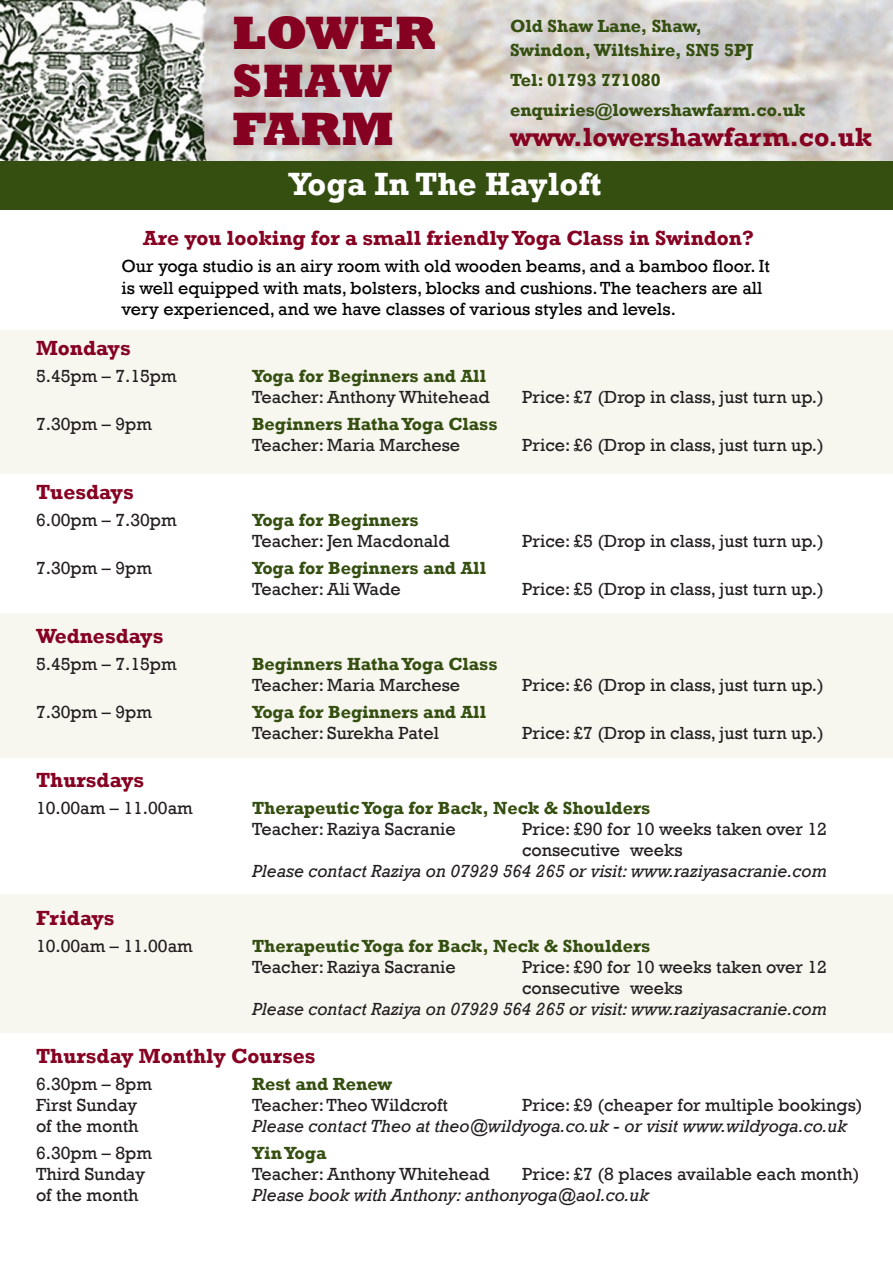
<style>
.page{position:relative;width:893px;height:1263px;background:#fff}
.page>*{position:absolute;margin:0;border:0;box-sizing:border-box;transform-origin:0 0}
.t1{font:800 48px/48px "Rockwell";color:#860022}
.t2{font:700 33px "Rockwell";color:#fff}
.t3{font:700 27px "Rockwell";color:#860022}
.t4{font:700 21px "Rockwell";color:#860022}
.t5{font:18px/21px "Rockwell";color:#231f20}
.t6{font:700 18px/24px "Rockwell";color:#354f11}
.t7{font:italic 18px "Rockwell";color:#231f20}
.t8{font:18px/21.6px "Rockwell";color:#000}
</style>
<div class="page">
<div style="left:0;top:330px;width:893px;height:143px;background:#f7f7f0"></div>
<div style="left:0;top:614px;width:893px;height:144px;background:#f7f7f0"></div>
<div style="left:0;top:894px;width:893px;height:139px;background:#f7f7f0"></div>
<img style="left:0;top:0;width:893px;height:161px">
<div style="left:0;top:161px;width:893px;height:49px;background:#354f11"></div>
<h1 class="t1" style="left:233px;top:10px;width:205px">LOWER<br>SHAW<br>FARM</h1>
<h2 class="t2" style="left:289px;top:164px;width:314px">Yoga In The Hayloft</h2>
<p class="t6" style="left:510px;top:14px;width:245px">Old Shaw Lane, Shaw,<br>Swindon, Wiltshire, SN5 5PJ</p>
<p class="t6" style="left:510px;top:65px;width:297px;line-height:30px">Tel: 01793 771080 enquiries@lowershawfarm.co.uk</p>
<h3 class="t3" style="left:510px;top:120px;width:364px">www.lowershawfarm.co.uk</h3>
<p class="t4" style="left:143px;top:225px;width:612px">Are you looking for a small friendly Yoga Class in Swindon?</p>
<p class="t8" style="left:122px;top:256px;width:650px">Our yoga studio is an airy room with old wooden beams, and a bamboo floor. It is well equipped with mats, bolsters, blocks and cushions. The teachers are all very experienced, and we have classes of various styles and levels.</p>
<p class="t4" style="left:36px;top:335px;width:96px">Mondays</p>
<p class="t5" style="left:36px;top:366px;width:142px">5.45pm – 7.15pm</p>
<p class="t6" style="left:252px;top:364px;width:236px">Yoga for Beginners and All</p>
<p class="t5" style="left:252px;top:387px;width:239px">Teacher: Anthony Whitehead</p>
<p class="t5" style="left:522px;top:387px;width:303px">Price: £7 (Drop in class, just turn up.)</p>
<p class="t5" style="left:36px;top:414px;width:117px">7.30pm – 9pm</p>
<p class="t6" style="left:252px;top:412px;width:247px">Beginners Hatha Yoga Class</p>
<p class="t5" style="left:252px;top:435px;width:210px">Teacher: Maria Marchese</p>
<p class="t5" style="left:522px;top:435px;width:303px">Price: £6 (Drop in class, just turn up.)</p>
<p class="t4" style="left:36px;top:479px;width:99px">Tuesdays</p>
<p class="t5" style="left:36px;top:510px;width:142px">6.00pm – 7.30pm</p>
<p class="t6" style="left:252px;top:508px;width:168px">Yoga for Beginners</p>
<p class="t5" style="left:252px;top:531px;width:199px">Teacher: Jen Macdonald</p>
<p class="t5" style="left:522px;top:531px;width:303px">Price: £5 (Drop in class, just turn up.)</p>
<p class="t5" style="left:36px;top:558px;width:117px">7.30pm – 9pm</p>
<p class="t6" style="left:252px;top:556px;width:236px">Yoga for Beginners and All</p>
<p class="t5" style="left:252px;top:579px;width:150px">Teacher: Ali Wade</p>
<p class="t5" style="left:522px;top:579px;width:303px">Price: £5 (Drop in class, just turn up.)</p>
<p class="t4" style="left:36px;top:623px;width:129px">Wednesdays</p>
<p class="t5" style="left:36px;top:654px;width:142px">5.45pm – 7.15pm</p>
<p class="t6" style="left:252px;top:652px;width:247px">Beginners Hatha Yoga Class</p>
<p class="t5" style="left:252px;top:675px;width:210px">Teacher: Maria Marchese</p>
<p class="t5" style="left:522px;top:675px;width:303px">Price: £6 (Drop in class, just turn up.)</p>
<p class="t5" style="left:36px;top:702px;width:117px">7.30pm – 9pm</p>
<p class="t6" style="left:252px;top:700px;width:236px">Yoga for Beginners and All</p>
<p class="t5" style="left:252px;top:723px;width:188px">Teacher: Surekha Patel</p>
<p class="t5" style="left:522px;top:723px;width:303px">Price: £7 (Drop in class, just turn up.)</p>
<p class="t4" style="left:36px;top:767px;width:110px">Thursdays</p>
<p class="t5" style="left:36px;top:798px;width:158px">10.00am – 11.00am</p>
<p class="t6" style="left:252px;top:796px;width:400px">Therapeutic Yoga for Back, Neck &amp; Shoulders</p>
<p class="t5" style="left:252px;top:819px;width:205px">Teacher: Raziya Sacranie</p>
<p class="t5" style="left:522px;top:819px;width:306px">Price: £90 for 10 weeks taken over 12 consecutive weeks</p>
<p class="t7" style="left:252px;top:861px;width:576px">Please contact Raziya on 07929 564 265 or visit: www.raziyasacranie.com</p>
<p class="t4" style="left:36px;top:905px;width:80px">Fridays</p>
<p class="t5" style="left:36px;top:936px;width:158px">10.00am – 11.00am</p>
<p class="t6" style="left:252px;top:934px;width:400px">Therapeutic Yoga for Back, Neck &amp; Shoulders</p>
<p class="t5" style="left:252px;top:957px;width:205px">Teacher: Raziya Sacranie</p>
<p class="t5" style="left:522px;top:957px;width:306px">Price: £90 for 10 weeks taken over 12 consecutive weeks</p>
<p class="t7" style="left:252px;top:999px;width:576px">Please contact Raziya on 07929 564 265 or visit: www.raziyasacranie.com</p>
<p class="t4" style="left:36px;top:1043px;width:281px">Thursday Monthly Courses</p>
<p class="t5" style="left:36px;top:1074px;width:117px">6.30pm – 8pm</p>
<p class="t6" style="left:252px;top:1072px;width:142px">Rest and Renew</p>
<p class="t5" style="left:36px;top:1095px;width:103px">First Sunday</p>
<p class="t5" style="left:252px;top:1095px;width:197px">Teacher: Theo Wildcroft</p>
<p class="t5" style="left:522px;top:1095px;width:342px">Price: £9 (cheaper for multiple bookings)</p>
<p class="t5" style="left:36px;top:1116px;width:104px">of the month</p>
<p class="t7" style="left:252px;top:1116px;width:596px">Please contact Theo at theo@wildyoga.co.uk - or visit www.wildyoga.co.uk</p>
<p class="t5" style="left:36px;top:1143px;width:117px">6.30pm – 8pm</p>
<p class="t6" style="left:252px;top:1141px;width:76px">Yin Yoga</p>
<p class="t5" style="left:36px;top:1164px;width:111px">Third Sunday</p>
<p class="t5" style="left:252px;top:1164px;width:239px">Teacher: Anthony Whitehead</p>
<p class="t5" style="left:522px;top:1164px;width:339px">Price: £7 (8 places available each month)</p>
<p class="t5" style="left:36px;top:1185px;width:104px">of the month</p>
<p class="t7" style="left:252px;top:1185px;width:398px">Please book with Anthony: anthonyoga@aol.co.uk</p>
</div>
